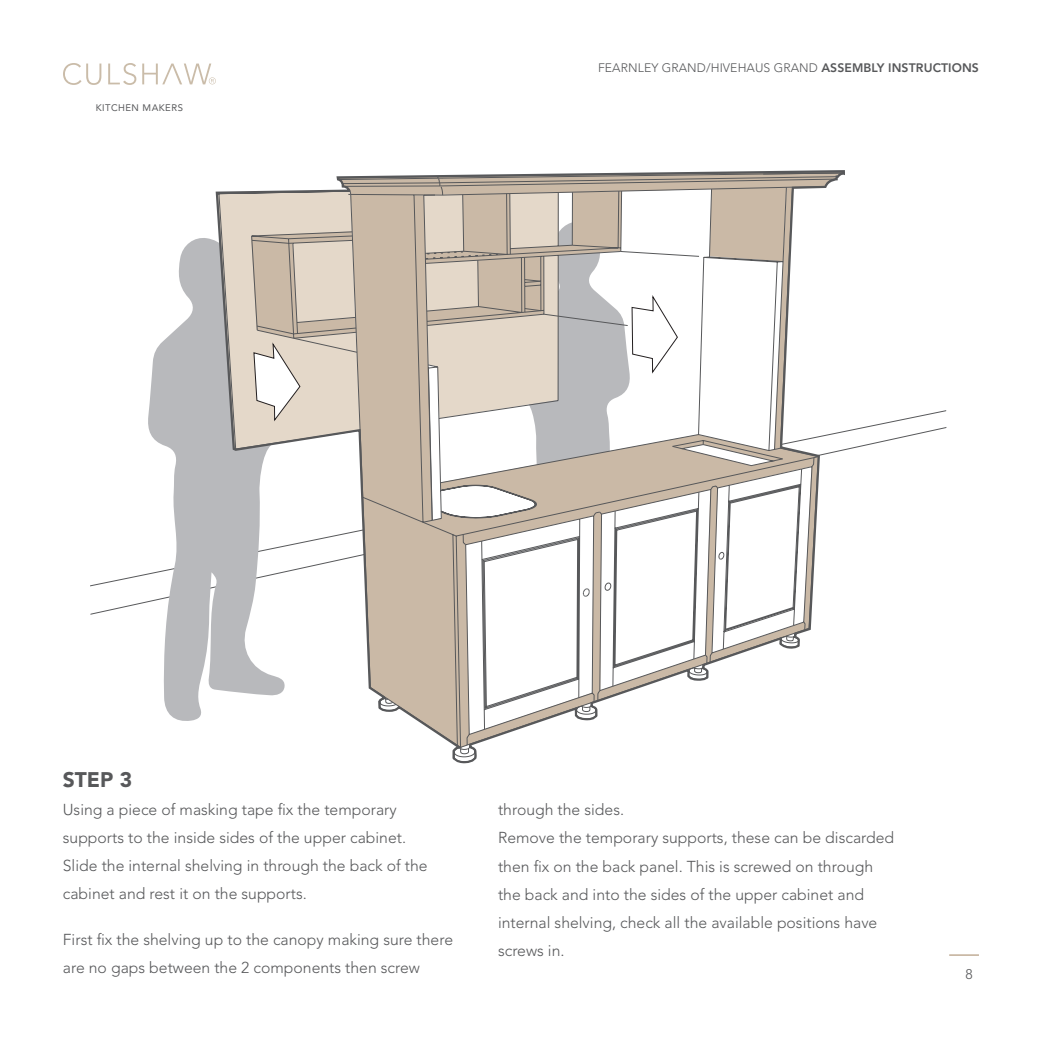
<style>
.page{position:relative;width:1042px;height:1042px;background:#fff}
.page>*{position:absolute;margin:0;border:0;box-sizing:border-box;transform-origin:0 0}
.t1{font:900 21px "Avenir LT Std";color:#57585a}
.t2{font:300 15.75px/28px "Avenir LT Std";color:#57585a}
.t3{font:300 14px "Avenir LT Std";color:#57585a}
.t4{font:300 12.25px "Avenir LT Std";letter-spacing:.01em;color:#57585a}
.t5{font:9.45px "Avenir LT Std";letter-spacing:.05em;color:#57585a}
.s1{font-weight:800}
</style>
<div class="page">
<hr style="left:949px;top:954px;width:30px;height:2px;background:#cab9a6">
<svg style="left:63px;top:63px;width:38px;height:22px"></svg>
<svg style="left:108px;top:63px;width:28px;height:22px"></svg>
<svg style="left:142px;top:64px;width:74px;height:20px"></svg>
<svg style="left:90px;top:573px;width:57px;height:42px"></svg>
<svg style="left:147px;top:238px;width:67px;height:483px;fill:#b8b9bc"></svg>
<svg style="left:214px;top:170px;width:632px;height:594px"></svg>
<p class="t5" style="left:96px;top:103px;width:89px">KITCHEN MAKERS</p>
<p class="t4" style="left:598px;top:61px;width:382px">FEARNLEY GRAND/HIVEHAUS GRAND <span class="s1">ASSEMBLY INSTRUCTIONS</span></p>
<p class="t1" style="left:63px;top:767px;width:71px">STEP 3</p>
<p class="t2" style="left:63px;top:796px;width:366px">Using a piece of masking tape fix the temporary supports to the inside sides of the upper cabinet.<br>Slide the internal shelving in through the back of the cabinet and rest it on the supports.</p>
<p class="t2" style="left:63px;top:925px;width:392px">First fix the shelving up to the canopy making sure there are no gaps between the 2 components then screw</p>
<p class="t2" style="left:498px;top:796px;width:397px">through the sides.<br>Remove the temporary supports, these can be discarded then fix on the back panel. This is screwed on through the back and into the sides of the upper cabinet and internal shelving, check all the available positions have screws in.</p>
<p class="t3" style="left:965px;top:966px;width:9px">8</p>
</div>
